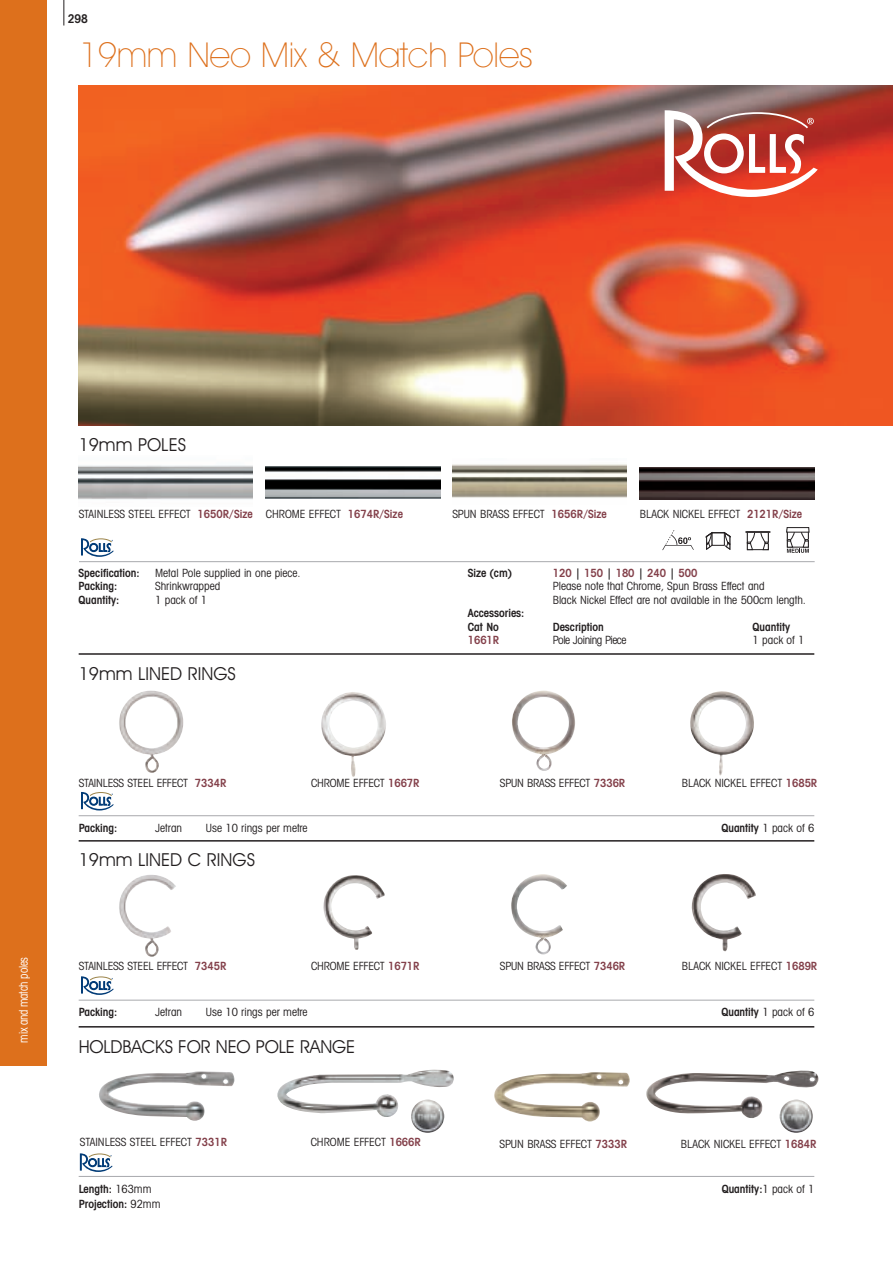
<style>
.page{position:relative;width:893px;height:1263px;background:#fff}
.page>*{position:absolute;margin:0;border:0;box-sizing:border-box;transform-origin:0 0}
.t1{font:200 34.5px "Avant Garde IT Cby BT";letter-spacing:-.01em;color:#dd701c}
.t2{font:18px "Avant Garde IT Cby BT";color:#231f20}
.t3{font:condensed 12px "Avant Garde IT Cby BT";letter-spacing:-.02em;color:#fff;scale:.9 1}
.t4{font:600 condensed 12px "Avant Garde IT Cby BT";color:#231f20}
.t5{font:condensed 11.25px/13.5px "Avant Garde IT Cby BT";color:#231f20}
.t6{font:600 condensed 11.25px/13.5px "Avant Garde IT Cby BT";color:#231f20}
.t7{font:condensed 11.25px "Avant Garde IT Cby BT";letter-spacing:-.035em;color:#231f20}
.t8{font:600 condensed 11.25px "Avant Garde IT Cby BT";color:#83404a}
.s1{font-weight:600;color:#83404a}
.s2{font-weight:600}
.s3{font-weight:400}
</style>
<div class="page">
<img style="left:79px;top:465px;width:174px;height:35px">
<svg style="left:63px;top:0;width:1px;height:26px"></svg>
<img style="left:452px;top:464px;width:175px;height:34px">
<img style="left:640px;top:467px;width:174px;height:32px">
<img style="left:266px;top:466px;width:174px;height:32px">
<svg style="left:786px;top:527px;width:23px;height:26px"></svg>
<svg style="left:662px;top:530px;width:32px;height:20px"></svg>
<svg style="left:747px;top:533px;width:22px;height:17px"></svg>
<hr style="left:745px;top:531px;width:25px;height:2px;background:#231f20">
<svg style="left:705px;top:532px;width:26px;height:18px"></svg>
<hr style="left:79px;top:561px;width:736px;height:1px;background:#a8a9ad">
<hr style="left:79px;top:653px;width:735px;height:2px;background:#231f20">
<hr style="left:79px;top:815px;width:735px;height:1px;background:#a8a9ad">
<svg style="left:81px;top:538px;width:33px;height:19px"></svg>
<svg style="left:81px;top:792px;width:33px;height:18px"></svg>
<img style="left:79px;top:85px;width:814px;height:340px">
<svg style="left:665px;top:110px;width:153px;height:87px"></svg>
<img style="left:321px;top:692px;width:65px;height:85px">
<img style="left:512px;top:691px;width:63px;height:80px">
<img style="left:119px;top:691px;width:64px;height:82px">
<hr style="left:79px;top:840px;width:735px;height:1px;background:#231f20">
<hr style="left:79px;top:1026px;width:735px;height:1px;background:#231f20">
<hr style="left:79px;top:1000px;width:735px;height:1px;background:#a8a9ad">
<svg style="left:81px;top:976px;width:33px;height:19px"></svg>
<img style="left:323px;top:875px;width:62px;height:75px">
<img style="left:511px;top:874px;width:56px;height:80px">
<img style="left:690px;top:691px;width:64px;height:85px">
<img style="left:692px;top:874px;width:64px;height:77px">
<img style="left:119px;top:875px;width:57px;height:82px">
<img style="left:277px;top:1069px;width:177px;height:48px">
<img style="left:646px;top:1070px;width:172px;height:48px">
<hr style="left:79px;top:1176px;width:735px;height:1px;background:#a8a9ad">
<svg style="left:80px;top:1153px;width:33px;height:19px"></svg>
<img style="left:411px;top:1099px;width:33px;height:34px;border-radius:50%">
<img style="left:780px;top:1099px;width:33px;height:34px;border-radius:50%">
<img style="left:494px;top:1072px;width:136px;height:49px">
<img style="left:99px;top:1071px;width:136px;height:50px">
<div style="left:0;top:0;width:47px;height:1065px;background:#dd701c"></div>
<p class="t4" style="left:68px;top:15px;width:22px">298</p>
<h1 class="t1" style="left:79px;top:43px;width:455px">19mm Neo Mix &amp; Match Poles</h1>
<p class="t3" style="left:19px;top:1042px;width:96px;rotate:-90deg">mix and match poles</p>
<h2 class="t2" style="left:79px;top:438px;width:109px">19mm POLES</h2>
<p class="t5" style="left:79px;top:509px;width:326px">STAINLESS STEEL EFFECT <span class="s1">1650R/Size</span> CHROME EFFECT <span class="s1">1674R/Size</span></p>
<p class="t5" style="left:452px;top:509px;width:156px">SPUN BRASS EFFECT <span class="s1">1656R/Size</span></p>
<p class="t5" style="left:640px;top:509px;width:164px">BLACK NICKEL EFFECT <span class="s1">2121R/Size</span></p>
<p class="t6" style="left:79px;top:567px;width:62px">Specification:</p>
<p class="t5" style="left:155px;top:567px;width:147px">Metal Pole supplied in one piece.</p>
<p class="t6" style="left:79px;top:580px;width:40px">Packing:</p>
<p class="t5" style="left:155px;top:580px;width:67px">Shrinkwrapped</p>
<p class="t6" style="left:79px;top:594px;width:42px">Quantity:</p>
<p class="t5" style="left:155px;top:594px;width:53px">1 pack of 1</p>
<h2 class="t2" style="left:79px;top:667px;width:159px">19mm LINED RINGS</h2>
<p class="t5" style="left:79px;top:777px;width:149px">STAINLESS STEEL EFFECT <span class="s1">7334R</span></p>
<p class="t5" style="left:311px;top:777px;width:110px">CHROME EFFECT <span class="s1">1667R</span></p>
<p class="t6" style="left:79px;top:822px;width:40px">Packing:</p>
<p class="t5" style="left:155px;top:822px;width:28px">Jetran</p>
<p class="t5" style="left:206px;top:822px;width:103px">Use 10 rings per metre</p>
<h2 class="t2" style="left:79px;top:853px;width:178px">19mm LINED C RINGS</h2>
<p class="t5" style="left:79px;top:960px;width:149px">STAINLESS STEEL EFFECT <span class="s1">7345R</span></p>
<p class="t5" style="left:311px;top:960px;width:110px">CHROME EFFECT <span class="s1">1671R</span></p>
<p class="t6" style="left:468px;top:567px;width:46px">Size (cm)</p>
<p class="t5" style="left:553px;top:567px;width:255px"><span class="s1">120</span> <span class="s2">|</span> <span class="s1">150</span> <span class="s2">|</span> <span class="s1">180</span> <span class="s2">|</span> <span class="s1">240</span> <span class="s2">|</span> <span class="s1">500<br></span>Please note that Chrome, Spun Brass Effect and<br>Black Nickel Effect are not available in the 500cm length.</p>
<p class="t6" style="left:468px;top:607px;width:58px">Accessories:<br>Cat No</p>
<p class="t6" style="left:553px;top:621px;width:53px">Description</p>
<p class="t6" style="left:753px;top:621px;width:39px">Quantity</p>
<p class="t8" style="left:468px;top:636px;width:33px">1661R</p>
<p class="t7" style="left:553px;top:636px;width:75px">Pole Joining Piece</p>
<p class="t5" style="left:753px;top:634px;width:53px">1 pack of 1</p>
<p class="t5" style="left:500px;top:777px;width:127px">SPUN BRASS EFFECT <span class="s1">7336R</span></p>
<p class="t5" style="left:500px;top:960px;width:127px">SPUN BRASS EFFECT <span class="s1">7346R</span></p>
<p class="t5" style="left:682px;top:777px;width:137px">BLACK NICKEL EFFECT <span class="s1">1685R</span></p>
<p class="t6" style="left:721px;top:822px;width:94px">Quantity <span class="s3">1 pack of 6</span></p>
<p class="t5" style="left:682px;top:960px;width:137px">BLACK NICKEL EFFECT <span class="s1">1689R</span></p>
<p class="t6" style="left:79px;top:1006px;width:40px">Packing:</p>
<p class="t5" style="left:155px;top:1006px;width:28px">Jetran</p>
<p class="t5" style="left:206px;top:1006px;width:103px">Use 10 rings per metre</p>
<p class="t6" style="left:721px;top:1006px;width:94px">Quantity <span class="s3">1 pack of 6</span></p>
<h2 class="t2" style="left:79px;top:1040px;width:278px">HOLDBACKS FOR NEO POLE RANGE</h2>
<p class="t5" style="left:80px;top:1136px;width:149px">STAINLESS STEEL EFFECT <span class="s1">7331R</span></p>
<p class="t5" style="left:311px;top:1136px;width:112px">CHROME EFFECT <span class="s1">1666R</span></p>
<p class="t5" style="left:500px;top:1138px;width:129px">SPUN BRASS EFFECT <span class="s1">7333R</span></p>
<p class="t5" style="left:681px;top:1138px;width:137px">BLACK NICKEL EFFECT <span class="s1">1684R</span></p>
<p class="t6" style="left:79px;top:1183px;width:74px">Length: <span class="s3">163mm</span></p>
<p class="t6" style="left:722px;top:1183px;width:94px">Quantity:<span class="s3">1 pack of 1</span></p>
<p class="t6" style="left:79px;top:1198px;width:83px">Projection: <span class="s3">92mm</span></p>
</div>
